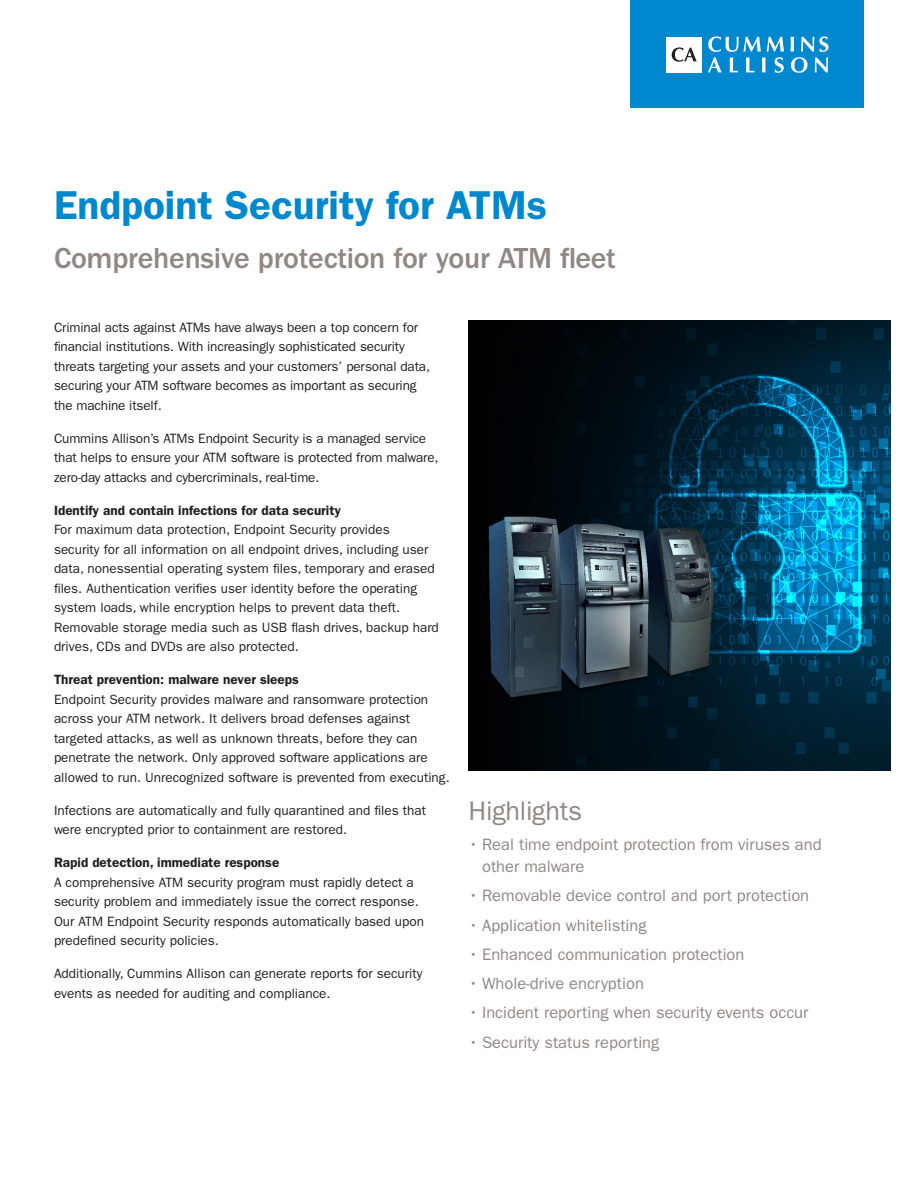
<style>
.page{position:relative;width:918px;height:1188px;background:#fff}
.page>*{position:absolute;margin:0;border:0;box-sizing:border-box;transform-origin:0 0}
.H6_-_Headline_6{font:600 40.5px "ITC Franklin Gothic Std";color:#0088ce}
.H4___Headline_4{font:500 30px "ITC Franklin Gothic Std";letter-spacing:-.01em;color:#918883}
.H4___Headline_4-2{font:27px "ITC Franklin Gothic Std";letter-spacing:-.01em;color:#918883}
.t1{font:16.5px/22.5px "ITC Franklin Gothic Std";color:#918883}
.B1___Body_1{font:13.5px/19.5px "ITC Franklin Gothic Std";color:#231f20}
.CoB2___Call-out_Body{font:600 13.5px "ITC Franklin Gothic Std";color:#231f20}
</style>
<div class="page">
<img style="left:468px;top:321px;width:423px;height:450px">
<div style="left:631px;top:0;width:233px;height:108px;background:#0088ce"></div>
<svg style="left:708px;top:36px;width:76px;height:37px"></svg>
<svg style="left:791px;top:36px;width:37px;height:37px"></svg>
<div style="left:666px;top:37px;width:36px;height:35px;background:#fff"></div>
<svg style="left:672px;top:47px;width:25px;height:15px"></svg>
<p class="H6_-_Headline_6" style="left:54px;top:181px;width:495px">Endpoint Security for ATMs</p>
<p class="H4___Headline_4" style="left:54px;top:242px;width:563px">Comprehensive protection for your ATM fleet</p>
<p class="B1___Body_1" style="left:54px;top:317px;width:378px">Criminal acts against ATMs have always been a top concern for financial institutions. With increasingly sophisticated security threats targeting your assets and your customers’ personal data, securing your ATM software becomes as important as securing the machine itself.</p>
<p class="B1___Body_1" style="left:54px;top:428px;width:386px">Cummins Allison’s ATMs Endpoint Security is a managed service that helps to ensure your ATM software is protected from malware, zero-day attacks and cybercriminals, real-time.</p>
<p class="CoB2___Call-out_Body" style="left:54px;top:502px;width:289px">Identify and contain infections for data security</p>
<p class="B1___Body_1" style="left:54px;top:520px;width:386px">For maximum data protection, Endpoint Security provides<br>security for all information on all endpoint drives, including user data, nonessential operating system files, temporary and erased files. Authentication verifies user identity before the operating system loads, while encryption helps to prevent data theft.<br>Removable storage media such as USB flash drives, backup hard drives, CDs and DVDs are also protected.</p>
<p class="CoB2___Call-out_Body" style="left:54px;top:672px;width:246px">Threat prevention: malware never sleeps</p>
<p class="B1___Body_1" style="left:54px;top:689px;width:397px">Endpoint Security provides malware and ransomware protection across your ATM network. It delivers broad defenses against targeted attacks, as well as unknown threats, before they can penetrate the network. Only approved software applications are allowed to run. Unrecognized software is prevented from executing.</p>
<p class="B1___Body_1" style="left:54px;top:800px;width:374px">Infections are automatically and fully quarantined and files that were encrypted prior to containment are restored.</p>
<p class="CoB2___Call-out_Body" style="left:54px;top:855px;width:227px">Rapid detection, immediate response</p>
<p class="B1___Body_1" style="left:54px;top:872px;width:372px">A comprehensive ATM security program must rapidly detect a security problem and immediately issue the correct response.<br>Our ATM Endpoint Security responds automatically based upon predefined security policies.</p>
<p class="B1___Body_1" style="left:54px;top:964px;width:370px">Additionally, Cummins Allison can generate reports for security events as needed for auditing and compliance.</p>
<p class="H4___Headline_4-2" style="left:469px;top:796px;width:115px">Highlights</p>
<p class="t1" style="left:482px;top:833px;width:341px;text-indent:-14px">• Real time endpoint protection from viruses and other malware</p>
<p class="t1" style="left:469px;top:885px;width:342px">• Removable device control and port protection</p>
<p class="t1" style="left:469px;top:914px;width:180px">• Application whitelisting</p>
<p class="t1" style="left:469px;top:943px;width:277px">• Enhanced communication protection</p>
<p class="t1" style="left:469px;top:972px;width:177px">• Whole-drive encryption</p>
<p class="t1" style="left:469px;top:1002px;width:341px">• Incident reporting when security events occur</p>
<p class="t1" style="left:469px;top:1031px;width:192px">• Security status reporting</p>
</div>
